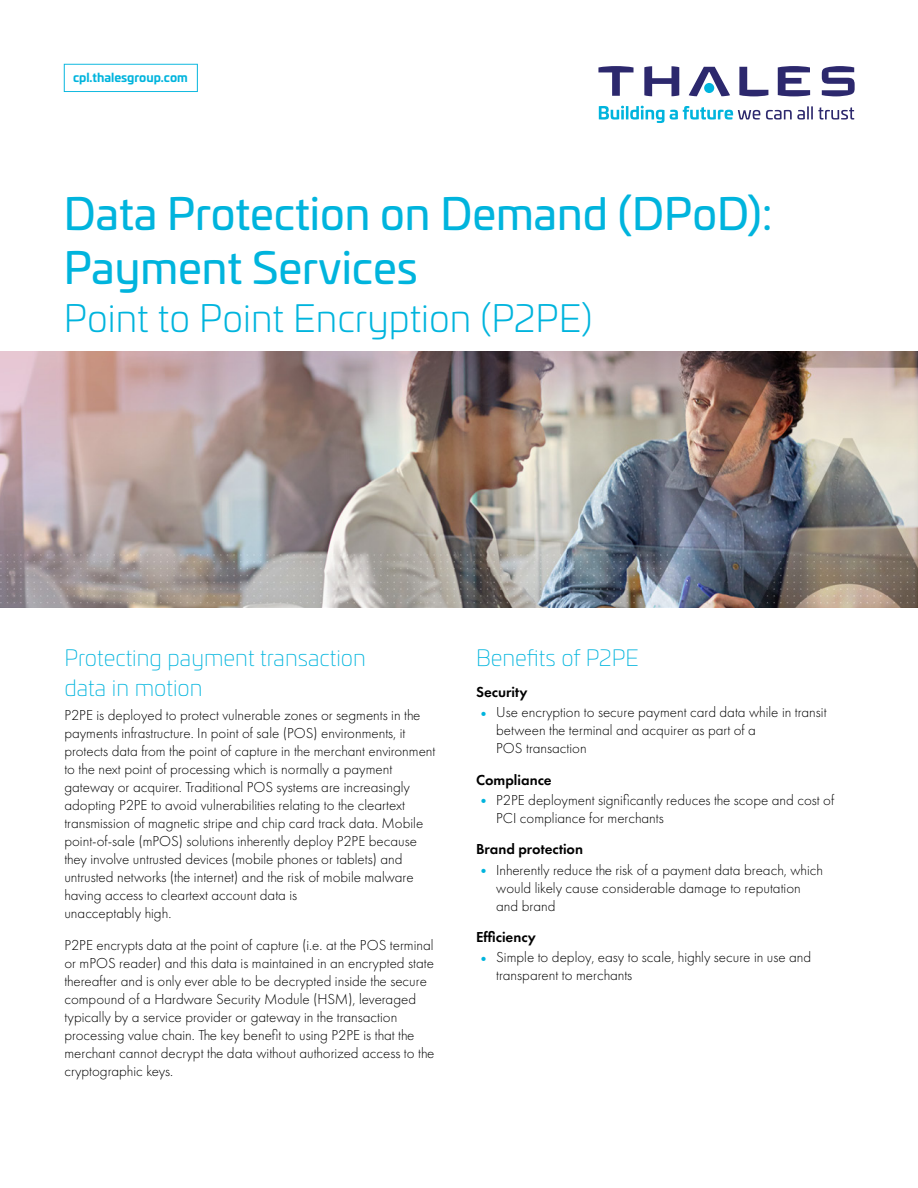
<style>
.page{position:relative;width:918px;height:1188px;background:#fff}
.page>*{position:absolute;margin:0;border:0;box-sizing:border-box;transform-origin:0 0}
.t1{font:43.5px/54px "Univia Pro";color:#00b4dd}
.t2{font:300 37.5px "Univia Pro";color:#00b4dd}
.t3{font:200 22.5px/30px "Univia Pro";color:#00b4dd}
.t4{font:300 15px/18px "Futura PT";color:#000}
.t5{font:600 15px "Futura PT";color:#000}
.t6{font:700 12px "Univia Pro";color:#00b4dd}
.s1{font-weight:400;color:#00b4dd}
</style>
<div class="page">
<img style="left:0;top:351px;width:918px;height:257px">
<svg style="left:64px;top:64px;width:134px;height:28px"></svg>
<svg style="left:822px;top:66px;width:33px;height:30px"></svg>
<svg style="left:778px;top:66px;width:32px;height:30px"></svg>
<svg style="left:739px;top:67px;width:29px;height:29px"></svg>
<svg style="left:689px;top:67px;width:41px;height:29px"></svg>
<div style="left:704px;top:83px;width:10px;height:10px;background:#00b4dd;border-radius:50%"></div>
<svg style="left:644px;top:66px;width:35px;height:30px"></svg>
<svg style="left:598px;top:66px;width:36px;height:30px"></svg>
<svg style="left:599px;top:106px;width:161px;height:17px"></svg>
<svg style="left:766px;top:106px;width:88px;height:14px"></svg>
<p class="t6" style="left:73px;top:68px;width:116px">cpl.thalesgroup.com</p>
<h1 class="t1" style="left:64px;top:185px;width:710px">Data Protection on Demand (DPoD):<br>Payment Services</h1>
<h2 class="t2" style="left:64px;top:292px;width:530px">Point to Point Encryption (P2PE)</h2>
<h3 class="t3" style="left:64px;top:641px;width:303px">Protecting payment transaction data in motion</h3>
<p class="t4" style="left:64px;top:707px;width:373px">P2PE is deployed to protect vulnerable zones or segments in the payments infrastructure. In point of sale (POS) environments, it protects data from the point of capture in the merchant environment to the next point of processing which is normally a payment gateway or acquirer. Traditional POS systems are increasingly adopting P2PE to avoid vulnerabilities relating to the cleartext transmission of magnetic stripe and chip card track data. Mobile point-of-sale (mPOS) solutions inherently deploy P2PE because they involve untrusted devices (mobile phones or tablets) and untrusted networks (the internet) and the risk of mobile malware having access to cleartext account data is<br>unacceptably high.</p>
<p class="t4" style="left:64px;top:936px;width:372px">P2PE encrypts data at the point of capture (i.e. at the POS terminal or mPOS reader) and this data is maintained in an encrypted state thereafter and is only ever able to be decrypted inside the secure compound of a Hardware Security Module (HSM), leveraged typically by a service provider or gateway in the transaction processing value chain. The key benefit to using P2PE is that the merchant cannot decrypt the data without authorized access to the cryptographic keys.</p>
<h3 class="t3" style="left:476px;top:641px;width:165px">Benefits of P2PE</h3>
<p class="t5" style="left:476px;top:683px;width:53px">Security</p>
<p class="t4" style="left:496px;top:703px;width:332px;text-indent:-20px"><span class="s1">•</span> Use encryption to secure payment card data while in transit between the terminal and acquirer as part of a<br>POS transaction</p>
<p class="t5" style="left:476px;top:770px;width:77px">Compliance</p>
<p class="t4" style="left:496px;top:791px;width:340px;text-indent:-20px"><span class="s1">•</span> P2PE deployment significantly reduces the scope and cost of<br>PCI compliance for merchants</p>
<p class="t5" style="left:476px;top:840px;width:109px">Brand protection</p>
<p class="t4" style="left:496px;top:861px;width:328px;text-indent:-20px"><span class="s1">•</span> Inherently reduce the risk of a payment data breach, which would likely cause considerable damage to reputation and brand</p>
<p class="t5" style="left:476px;top:928px;width:61px">Efficiency</p>
<p class="t4" style="left:496px;top:948px;width:317px;text-indent:-20px"><span class="s1">•</span> Simple to deploy, easy to scale, highly secure in use and transparent to merchants</p>
</div>
